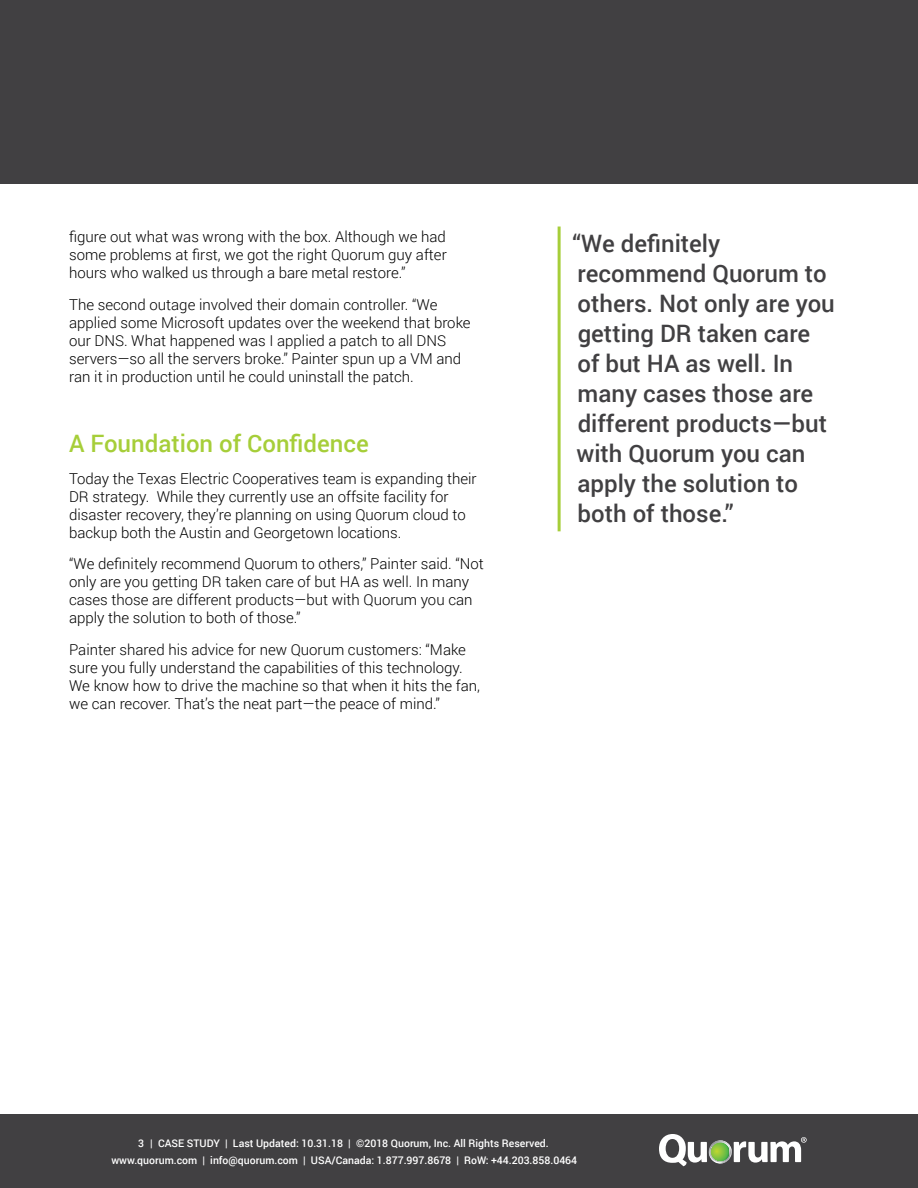
<style>
.page{position:relative;width:918px;height:1188px;background:#fff}
.page>*{position:absolute;margin:0;border:0;box-sizing:border-box;transform-origin:0 0}
.t1{font:500 24px/30px "Roboto";color:#414042}
.t2{font:500 24px "Roboto";color:#a6ce39}
.t3{font:300 15px/18px "Roboto";color:#000}
.t4{font:500 10.5px/16.5px "Roboto";color:#fff}
</style>
<div class="page">
<div style="left:0;top:1115px;width:918px;height:73px;background:#414042"></div>
<svg style="left:659px;top:1134px;width:148px;height:32px"></svg>
<div style="left:0;top:0;width:918px;height:184px;background:#414042"></div>
<hr style="left:558px;top:227px;width:3px;height:304px;background:#a6ce39">
<p class="t3" style="left:69px;top:227px;width:379px;text-align:justify">figure out what was wrong with the box. Although we had some problems at first, we got the right Quorum guy after hours who walked us through a bare metal restore.”</p>
<p class="t3" style="left:69px;top:297px;width:403px">The second outage involved their domain controller. “We applied some Microsoft updates over the weekend that broke our DNS. What happened was I applied a patch to all DNS servers—so all the servers broke.” Painter spun up a VM and ran it in production until he could uninstall the patch.</p>
<h1 class="t2" style="left:69px;top:427px;width:301px">A Foundation of Confidence</h1>
<p class="t3" style="left:69px;top:471px;width:409px">Today the Texas Electric Cooperatives team is expanding their DR strategy. While they currently use an offsite facility for disaster recovery, they’re planning on using Quorum cloud to backup both the Austin and Georgetown locations.</p>
<p class="t3" style="left:69px;top:554px;width:416px">“We definitely recommend Quorum to others,” Painter said. “Not only are you getting DR taken care of but HA as well. In many cases those are different products—but with Quorum you can apply the solution to both of those.”</p>
<p class="t3" style="left:69px;top:642px;width:413px">Painter shared his advice for new Quorum customers: “Make sure you fully understand the capabilities of this technology.<br>We know how to drive the machine so that when it hits the fan, we can recover. That’s the neat part—the peace of mind.”</p>
<h1 class="t1" style="left:573px;top:227px;width:264px">“We definitely recommend Quorum to others. Not only are you getting DR taken care<br>of but HA as well. In many cases those are different products—but with Quorum you can apply the solution to both of those.”</h1>
<p class="t4" style="left:111px;top:1136px;width:467px;text-indent:39px">| CASE STUDY | Last Updated: 10.31.18 | ©2018 Quorum, Inc. All Rights Reserved. www.quorum.com | info@quorum.com | USA/Canada: 1.877.997.8678 | RoW: +44.203.858.0464</p>
<p class="t4" style="left:138px;top:1136px;width:7px">3</p>
</div>
